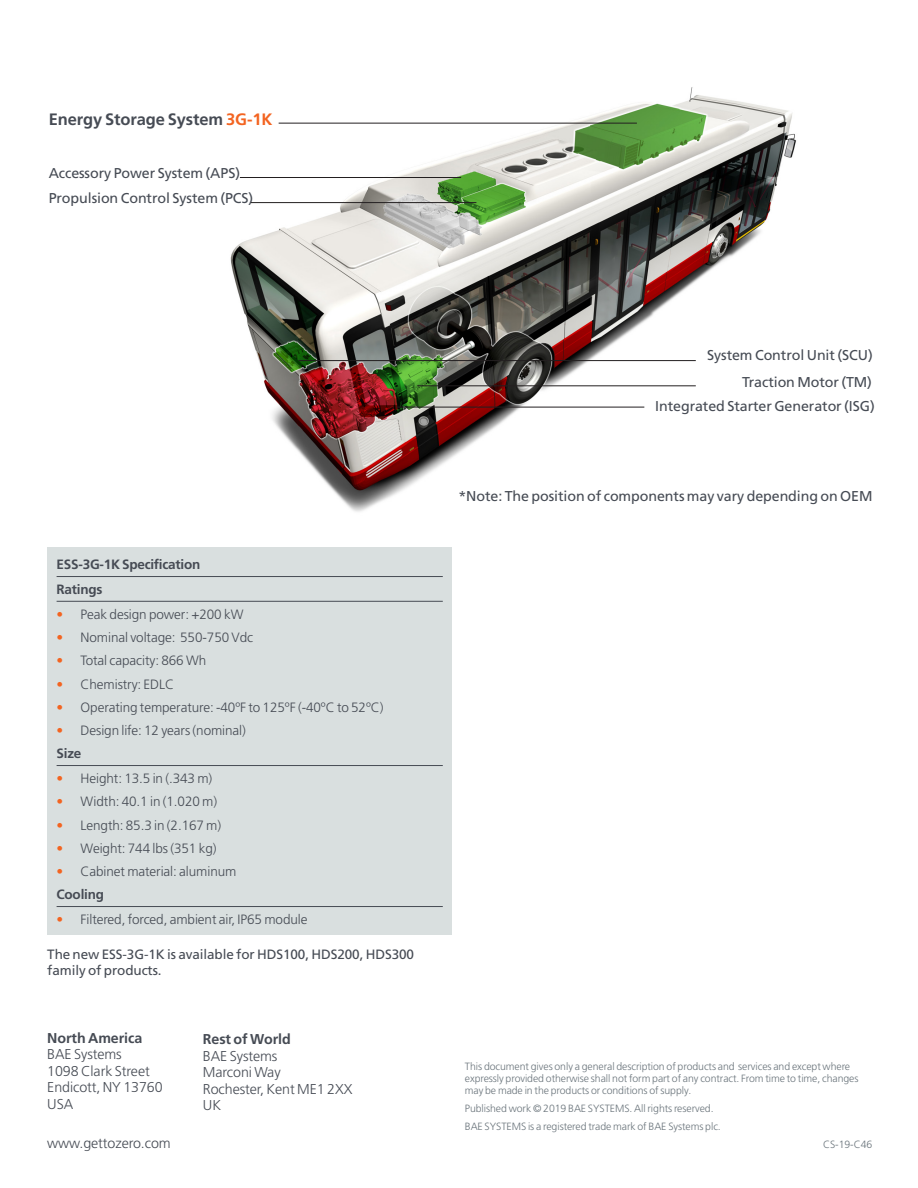
<style>
.page{position:relative;width:918px;height:1188px;background:#fff}
.page>*{position:absolute;margin:0;border:0;box-sizing:border-box;transform-origin:0 0}
.call_out_bold{font:700 16.5px "Frutiger LT Pro";letter-spacing:-.005em;color:#464b54}
.call_out{font:14.25px "Frutiger LT Pro";letter-spacing:-.005em;color:#464b54}
.address{font:300 14.25px "Frutiger LT Pro";letter-spacing:-.005em;color:#464b54}
.address-2{font:700 14.25px "Frutiger LT Pro";letter-spacing:-.005em;color:#464b54}
.t1{font:300 13.5px "Frutiger LT Pro";letter-spacing:-.005em;color:#464b54}
.orange_bullets{font:13.5px/16.5px "Frutiger LT Pro";letter-spacing:-.005em;color:#464b54}
.text_head{font:700 13.5px "Frutiger LT Pro";letter-spacing:-.015em;color:#464b54}
.t2{font:300 10.5px/12px "Frutiger LT Pro";letter-spacing:-.005em;color:#6a747b}
.s1{color:#f36421}
</style>
<div class="page">
<img style="left:230px;top:87px;width:567px;height:425px">
<hr style="left:240px;top:177px;width:221px;height:1px;background:#231f20">
<hr style="left:299px;top:360px;width:397px;height:1px;background:#231f20">
<hr style="left:251px;top:202px;width:225px;height:1px;background:#231f20">
<hr style="left:417px;top:385px;width:279px;height:1px;background:#231f20">
<hr style="left:279px;top:123px;width:358px;height:1px;background:#231f20">
<div style="left:47px;top:547px;width:405px;height:388px;background:#d9dfdf"></div>
<hr style="left:57px;top:576px;width:386px;height:1px;background:#464b54">
<hr style="left:57px;top:601px;width:386px;height:1px;background:#464b54">
<hr style="left:57px;top:765px;width:386px;height:1px;background:#464b54">
<hr style="left:57px;top:906px;width:386px;height:1px;background:#464b54">
<hr style="left:397px;top:407px;width:247px;height:1px;background:#231f20">
<p class="call_out_bold" style="left:49px;top:110px;width:225px">Energy Storage System <span class="s1">3G-1K</span></p>
<p class="call_out" style="left:49px;top:165px;width:193px">Accessory Power System (APS)</p>
<p class="call_out" style="left:49px;top:190px;width:206px">Propulsion Control System (PCS)</p>
<p class="text_head" style="left:57px;top:557px;width:145px">ESS-3G-1K Specification</p>
<p class="text_head" style="left:57px;top:581px;width:47px">Ratings</p>
<p class="t1" style="left:57px;top:606px;width:188px"><span class="s1">•</span> Peak design power: +200 kW</p>
<p class="t1" style="left:57px;top:630px;width:198px"><span class="s1">•</span> Nominal voltage: 550-750 Vdc</p>
<p class="t1" style="left:57px;top:653px;width:151px"><span class="s1">•</span> Total capacity: 866 Wh</p>
<p class="t1" style="left:57px;top:676px;width:119px"><span class="s1">•</span> Chemistry: EDLC</p>
<p class="t1" style="left:57px;top:699px;width:328px"><span class="s1">•</span> Operating temperature: -40ºF to 125ºF (-40ºC to 52ºC)</p>
<p class="t1" style="left:57px;top:723px;width:191px"><span class="s1">•</span> Design life: 12 years (nominal)</p>
<p class="text_head" style="left:57px;top:746px;width:26px">Size</p>
<p class="t1" style="left:57px;top:771px;width:157px"><span class="s1">•</span> Height: 13.5 in (.343 m)</p>
<p class="t1" style="left:57px;top:794px;width:162px"><span class="s1">•</span> Width: 40.1 in (1.020 m)</p>
<p class="t1" style="left:57px;top:817px;width:166px"><span class="s1">•</span> Length: 85.3 in (2.167 m)</p>
<p class="t1" style="left:57px;top:840px;width:161px"><span class="s1">•</span> Weight: 744 lbs (351 kg)</p>
<p class="t1" style="left:57px;top:864px;width:181px"><span class="s1">•</span> Cabinet material: aluminum</p>
<p class="text_head" style="left:57px;top:887px;width:49px">Cooling</p>
<p class="t1" style="left:57px;top:912px;width:252px"><span class="s1">•</span> Filtered, forced, ambient air, IP65 module</p>
<p class="orange_bullets" style="left:47px;top:946px;width:368px">The new ESS-3G-1K is available for HDS100, HDS200, HDS300 family of products.</p>
<p class="address-2" style="left:47px;top:1029px;width:96px">North America</p>
<p class="address" style="left:47px;top:1046px;width:76px">BAE Systems</p>
<p class="address" style="left:47px;top:1062px;width:104px">1098 Clark Street</p>
<p class="address" style="left:47px;top:1079px;width:117px">Endicott, NY 13760</p>
<p class="address" style="left:47px;top:1095px;width:27px">USA</p>
<p class="address" style="left:47px;top:1135px;width:125px">www.gettozero.com</p>
<p class="address-2" style="left:203px;top:1031px;width:89px">Rest of World</p>
<p class="address" style="left:203px;top:1048px;width:76px">BAE Systems</p>
<p class="address" style="left:203px;top:1064px;width:79px">Marconi Way</p>
<p class="address" style="left:203px;top:1081px;width:151px">Rochester, Kent ME1 2XX</p>
<p class="address" style="left:203px;top:1097px;width:20px">UK</p>
<p class="call_out" style="left:707px;top:347px;width:167px">System Control Unit (SCU)</p>
<p class="call_out" style="left:742px;top:374px;width:132px">Traction Motor (TM)</p>
<p class="call_out" style="left:655px;top:397px;width:221px">Integrated Starter Generator (ISG)</p>
<p class="call_out" style="left:458px;top:488px;width:416px">*Note: The position of components may vary depending on OEM</p>
<p class="t2" style="left:465px;top:1061px;width:395px">This document gives only a general description of products and services and except where expressly provided otherwise shall not form part of any contract. From time to time, changes may be made in the products or conditions of supply.</p>
<p class="t2" style="left:465px;top:1103px;width:250px">Published work © 2019 BAE SYSTEMS. All rights reserved.</p>
<p class="t2" style="left:465px;top:1121px;width:257px">BAE SYSTEMS is a registered trade mark of BAE Systems plc.</p>
<p class="t2" style="left:823px;top:1139px;width:51px">CS-19-C46</p>
</div>
